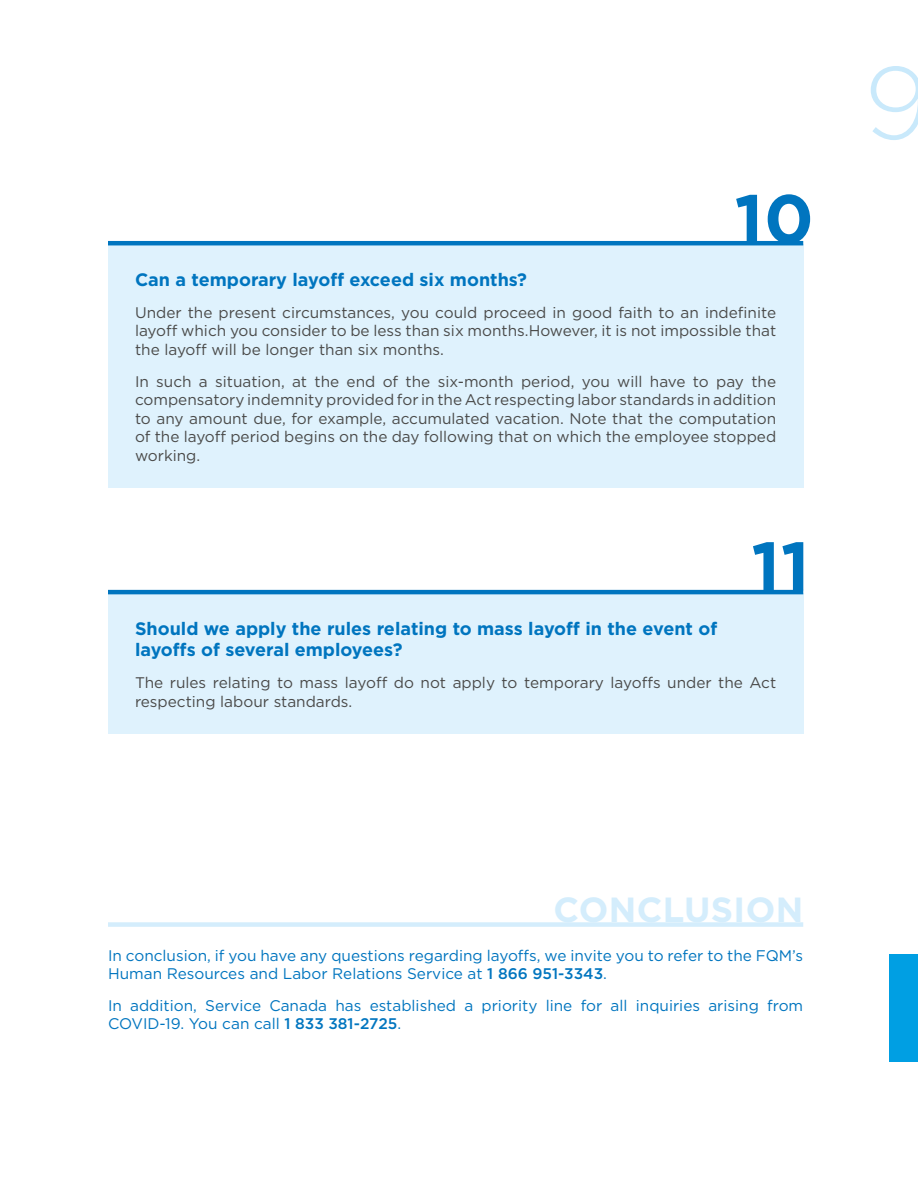
<style>
.page{position:relative;width:918px;height:1188px;background:#fff}
.page>*{position:absolute;margin:0;border:0;box-sizing:border-box;transform-origin:0 0}
.t1{font:300 102.3px "Gotham";color:#c9e9fb}
.t2{font:700 68.25px "Gotham";color:#0075bf}
.t3{font:700 34.95px "Gotham";letter-spacing:.01em;color:#d4edfc}
.t4{font:700 18px/21.6px "Gotham";color:#0075bf}
.t5{font:15.3px/18.5px "Gotham";color:#4a4a49;text-align:justify}
.t6{font:15.3px/18.5px "Gotham";color:#0075bf}
.s1{font-weight:500}
</style>
<div class="page">
<div style="left:108px;top:245px;width:695px;height:243px;background:#dff2fd"></div>
<hr style="left:108px;top:241px;width:695px;height:4px;background:#0075bf">
<div style="left:108px;top:593px;width:695px;height:141px;background:#dff2fd"></div>
<hr style="left:108px;top:590px;width:695px;height:4px;background:#0075bf">
<div style="left:108px;top:922px;width:695px;height:5px;background:#d4edfc"></div>
<div style="left:889px;top:954px;width:29px;height:108px;background:#009fe3"></div>
<h2 class="t2" style="left:735px;top:173px;width:81px">10</h2>
<p class="t4" style="left:135px;top:269px;width:394px">Can a temporary layoff exceed six months?</p>
<p class="t5" style="left:135px;top:303px;width:643px">Under the present circumstances, you could proceed in good faith to an indefinite layoff which you consider to be less than six months.However, it is not impossible that the layoff will be longer than six months.</p>
<p class="t5" style="left:135px;top:372px;width:643px">In such a situation, at the end of the six-month period, you will have to pay the compensatory indemnity provided for in the Act respecting labor standards in addition to any amount due, for example, accumulated vacation. Note that the computation of the layoff period begins on the day following that on which the employee stopped working.</p>
<h2 class="t2" style="left:751px;top:521px;width:60px">11</h2>
<p class="t4" style="left:135px;top:618px;width:584px">Should we apply the rules relating to mass layoff in the event of layoffs of several employees?</p>
<p class="t5" style="left:135px;top:673px;width:643px">The rules relating to mass layoff do not apply to temporary layoffs under the Act respecting labour standards.</p>
<h1 class="t1" style="left:864px;top:38px;width:67px">9</h1>
<h3 class="t3" style="left:554px;top:887px;width:251px">CONCLUSION</h3>
<p class="t6" style="left:108px;top:946px;width:697px">In conclusion, if you have any questions regarding layoffs, we invite you to refer to the FQM’s<br>Human Resources and Labor Relations Service at <span class="s1">1 866 951-3343</span>.</p>
<p class="t6" style="left:108px;top:996px;width:697px">In addition, Service Canada has established a priority line for all inquiries arising from<br>COVID-19. You can call <span class="s1">1 833 381-2725</span>.</p>
</div>
